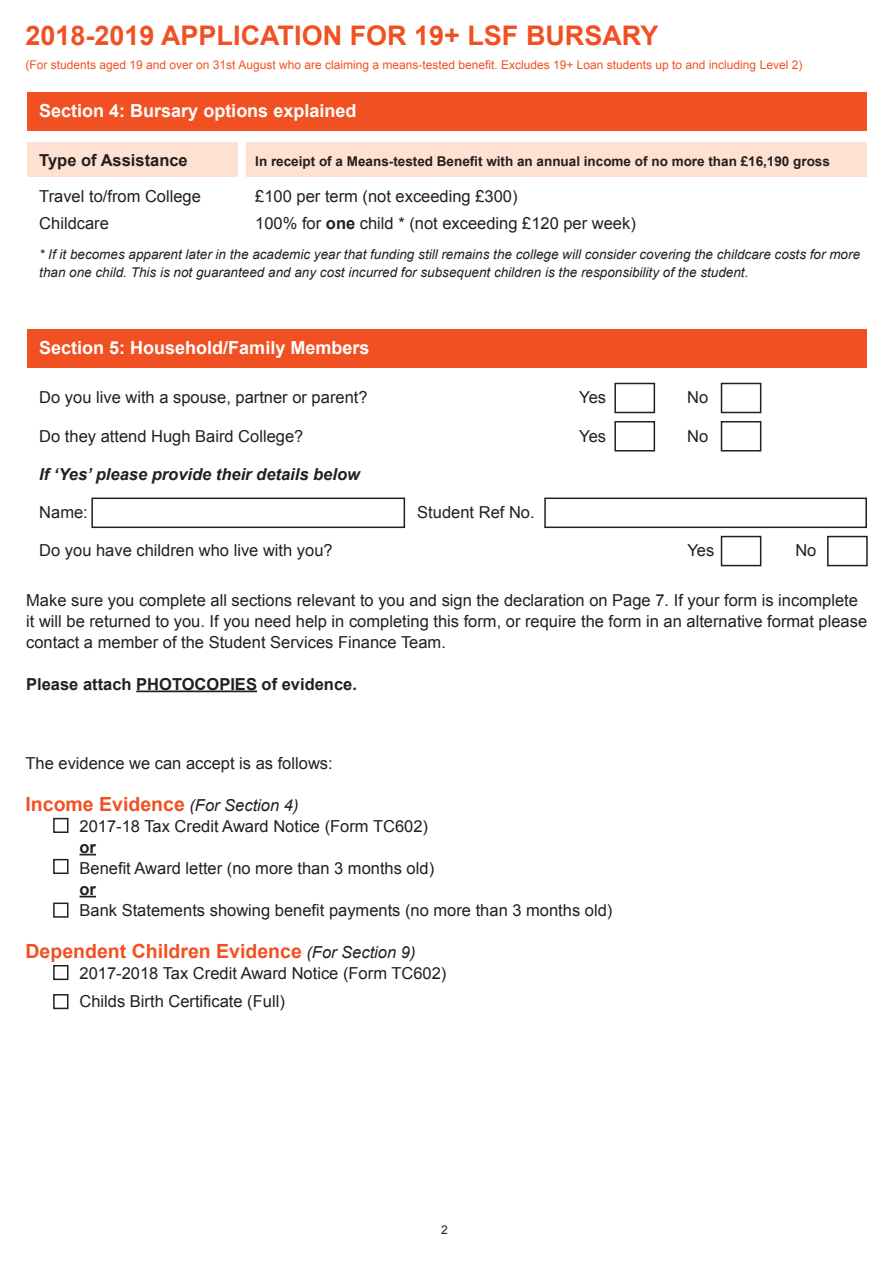
<style>
.page{position:relative;width:893px;height:1263px;background:#fff}
.page>*{position:absolute;margin:0;border:0;box-sizing:border-box;transform-origin:0 0}
.t1{font:700 27px "Arial";color:#f15122}
.t2{font:700 19.5px "Arial";color:#f15122}
.t3{font:700 18px "Arial";color:#fff}
.t4{font:16.5px/21px "Arial";color:#231f20}
.t5{font:700 16.5px "Arial";color:#231f20}
.t6{font:italic 700 16.5px "Arial";color:#231f20}
.t7{font:italic 13.5px/18px "Arial";color:#231f20}
.t8{font:700 13.5px "Arial";color:#231f20}
.t9{font:12px "Arial";color:#f15122}
.t10{font:12px "Arial";color:#231f20}
.s1{font-weight:700}
.s2{font-weight:400;font-style:italic;font-size:16.5px;color:#231f20}
</style>
<div class="page">
<div style="left:27px;top:142px;width:210px;height:35px;background:#fee1d0"></div>
<div style="left:247px;top:142px;width:620px;height:35px;background:#fee1d0"></div>
<div style="left:27px;top:92px;width:840px;height:39px;background:#f15122"></div>
<div style="left:27px;top:329px;width:840px;height:39px;background:#f15122"></div>
<div style="left:614px;top:383px;width:41px;height:30px;border:2px solid #231f20"></div>
<div style="left:721px;top:383px;width:40px;height:30px;border:2px solid #231f20"></div>
<div style="left:721px;top:421px;width:40px;height:30px;border:2px solid #231f20"></div>
<div style="left:544px;top:497px;width:323px;height:31px;border:2px solid #231f20"></div>
<div style="left:827px;top:536px;width:41px;height:30px;border:2px solid #231f20"></div>
<div style="left:721px;top:536px;width:40px;height:30px;border:2px solid #231f20"></div>
<hr style="left:136px;top:690px;width:121px;height:2px;background:#231f20">
<div style="left:614px;top:421px;width:41px;height:30px;border:2px solid #231f20"></div>
<div style="left:91px;top:497px;width:314px;height:31px;border:2px solid #231f20"></div>
<svg style="left:80px;top:854px;width:16px;height:1px"></svg>
<svg style="left:80px;top:896px;width:16px;height:1px"></svg>
<div style="left:53px;top:818px;width:15px;height:15px;border:2px solid #231f20"></div>
<div style="left:53px;top:859px;width:15px;height:15px;border:2px solid #231f20"></div>
<div style="left:53px;top:902px;width:15px;height:16px;border:2px solid #231f20"></div>
<div style="left:53px;top:965px;width:15px;height:15px;border:2px solid #231f20"></div>
<div style="left:53px;top:994px;width:15px;height:15px;border:2px solid #231f20"></div>
<p class="t1" style="left:26px;top:18px;width:634px">2018-2019 APPLICATION FOR 19+ LSF BURSARY</p>
<p class="t9" style="left:26px;top:57px;width:778px">(For students aged 19 and over on 31st August who are claiming a means-tested benefit. Excludes 19+ Loan students up to and including Level 2)</p>
<p class="t3" style="left:39px;top:99px;width:319px">Section 4: Bursary options explained</p>
<p class="t5" style="left:39px;top:150px;width:150px">Type of Assistance</p>
<p class="t8" style="left:255px;top:153px;width:576px">In receipt of a Means-tested Benefit with an annual income of no more than £16,190 gross</p>
<p class="t4" style="left:39px;top:186px;width:163px">Travel to/from College</p>
<p class="t4" style="left:255px;top:186px;width:264px">£100 per term (not exceeding £300)</p>
<p class="t4" style="left:39px;top:213px;width:71px">Childcare</p>
<p class="t4" style="left:255px;top:213px;width:382px">100% for <span class="s1">one</span> child * (not exceeding £120 per week)</p>
<p class="t7" style="left:39px;top:246px;width:822px">* If it becomes apparent later in the academic year that funding still remains the college will consider covering the childcare costs for more than one child. This is not guaranteed and any cost incurred for subsequent children is the responsibility of the student.</p>
<p class="t3" style="left:39px;top:336px;width:332px">Section 5: Household/Family Members</p>
<p class="t4" style="left:39px;top:387px;width:330px">Do you live with a spouse, partner or parent?</p>
<p class="t4" style="left:579px;top:387px;width:28px">Yes</p>
<p class="t4" style="left:687px;top:387px;width:23px">No</p>
<p class="t4" style="left:39px;top:425px;width:266px">Do they attend Hugh Baird College?</p>
<p class="t4" style="left:579px;top:425px;width:28px">Yes</p>
<p class="t4" style="left:687px;top:425px;width:23px">No</p>
<p class="t6" style="left:39px;top:463px;width:322px">If ‘Yes’ please provide their details below</p>
<p class="t4" style="left:39px;top:502px;width:50px">Name:</p>
<p class="t4" style="left:417px;top:502px;width:119px">Student Ref No.</p>
<p class="t4" style="left:39px;top:540px;width:295px">Do you have children who live with you?</p>
<p class="t4" style="left:687px;top:540px;width:28px">Yes</p>
<p class="t4" style="left:795px;top:540px;width:23px">No</p>
<p class="t4" style="left:26px;top:589px;width:842px">Make sure you complete all sections relevant to you and sign the declaration on Page 7. If your form is incomplete it will be returned to you. If you need help in completing this form, or require the form in an alternative format please contact a member of the Student Services Finance Team.</p>
<p class="t5" style="left:26px;top:673px;width:332px">Please attach PHOTOCOPIES of evidence.</p>
<p class="t4" style="left:26px;top:753px;width:309px">The evidence we can accept is as follows:</p>
<p class="t2" style="left:26px;top:791px;width:275px">Income Evidence <span class="s2">(For Section 4)</span></p>
<p class="t4" style="left:80px;top:816px;width:350px">2017-18 Tax Credit Award Notice (Form TC602)</p>
<p class="t5" style="left:80px;top:836px;width:18px">or</p>
<p class="t4" style="left:80px;top:858px;width:356px">Benefit Award letter (no more than 3 months old)</p>
<p class="t5" style="left:80px;top:878px;width:18px">or</p>
<p class="t4" style="left:80px;top:900px;width:534px">Bank Statements showing benefit payments (no more than 3 months old)</p>
<p class="t2" style="left:26px;top:938px;width:392px">Dependent Children Evidence <span class="s2">(For Section 9)</span></p>
<p class="t4" style="left:80px;top:963px;width:368px">2017-2018 Tax Credit Award Notice (Form TC602)</p>
<p class="t4" style="left:80px;top:991px;width:207px">Childs Birth Certificate (Full)</p>
<p class="t10" style="left:441px;top:1222px;width:8px">2</p>
</div>
